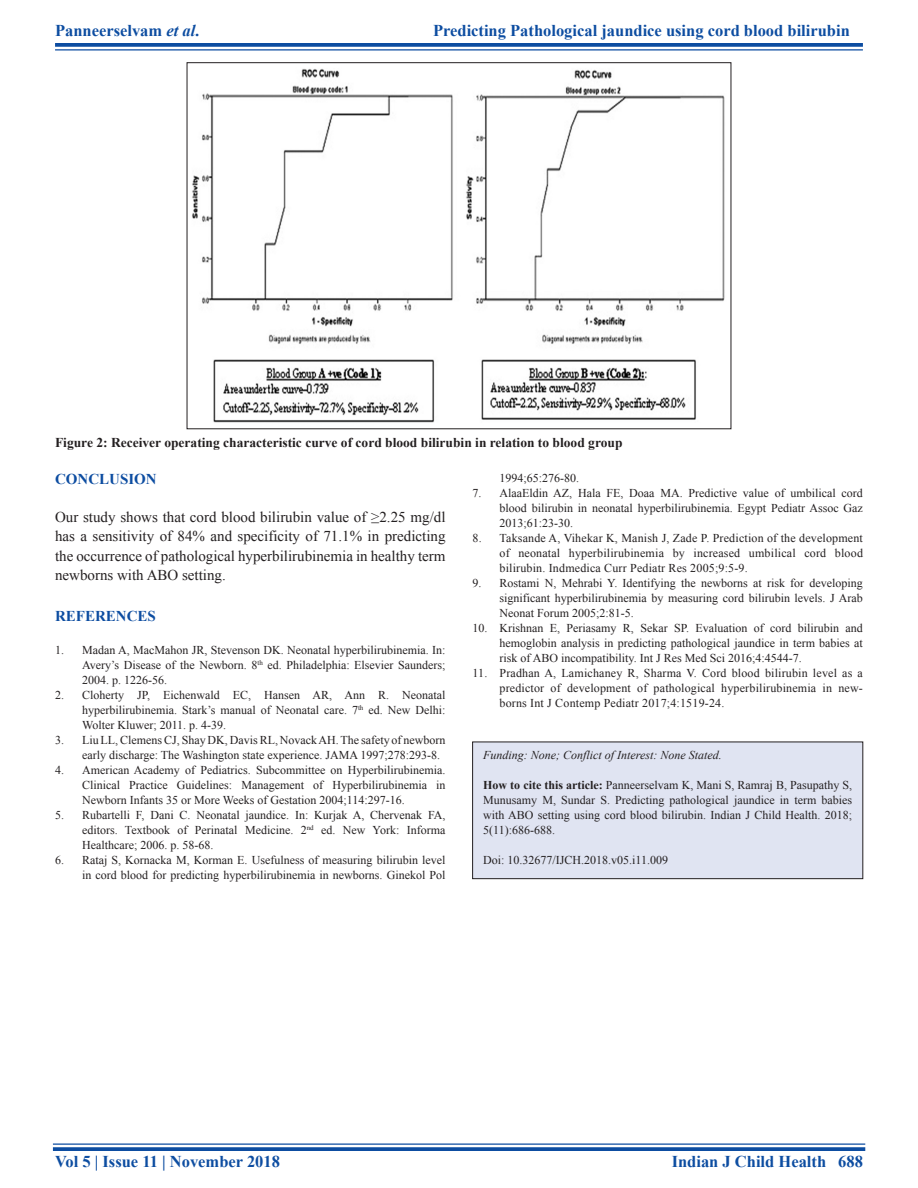
<style>
.page{position:relative;width:918px;height:1188px;background:#fff}
.page>*{position:absolute;margin:0;border:0;box-sizing:border-box;transform-origin:0 0}
.RF{font:700 16.5px "Times New Roman";color:#0d4da1}
.TXFL{font:15px/19.5px "Times New Roman";color:#231f20;text-align:justify}
.t1{font:700 15px "Times New Roman";color:#0d4da1}
.FGC{font:700 13.5px "Times New Roman";color:#231f20}
.REF{font:12px/15px "Times New Roman";color:#231f20;text-align:justify}
.SRC{font:12px/15px "Times New Roman";color:#231f20;text-align:justify}
.SRC-2{font:italic 12px "Times New Roman";color:#231f20}
.s1{font-style:italic}
.s2{font-weight:700}
</style>
<div class="page">
<svg style="left:55px;top:43px;width:808px;height:4px;background:#1b57a6"></svg>
<hr style="left:55px;top:49px;width:808px;height:2px;background:#0d4da1">
<hr style="left:53px;top:1143px;width:812px;height:2px;background:#0d4da1">
<svg style="left:53px;top:1147px;width:812px;height:4px;background:#1b57a6"></svg>
<img style="left:192px;top:68px;width:533px;height:355px">
<div style="left:473px;top:742px;width:390px;height:137px;background:#e0e4f2"></div>
<div style="left:473px;top:742px;width:390px;height:137px;border:1px solid #231f20"></div>
<h1 class="RF" style="left:55px;top:19px;width:146px">Panneerselvam <span class="s1">et al</span>.</h1>
<h1 class="RF" style="left:433px;top:19px;width:418px">Predicting Pathological jaundice using cord blood bilirubin</h1>
<p class="FGC" style="left:55px;top:433px;width:569px">Figure 2: Receiver operating characteristic curve of cord blood bilirubin in relation to blood group</p>
<h1 class="t1" style="left:55px;top:469px;width:103px">CONCLUSION</h1>
<p class="TXFL" style="left:55px;top:507px;width:392px">Our study shows that cord blood bilirubin value of ≥2.25 mg/dl has a sensitivity of 84% and specificity of 71.1% in predicting the occurrence of pathological hyperbilirubinemia in healthy term newborns with ABO setting.</p>
<h1 class="t1" style="left:55px;top:605px;width:102px">REFERENCES</h1>
<p class="REF" style="left:82px;top:642px;width:365px;text-indent:-27px">1. Madan A, MacMahon JR, Stevenson DK. Neonatal hyperbilirubinemia. In:<br>Avery’s Disease of the Newborn. 8<sup>th</sup> ed. Philadelphia: Elsevier Saunders; 2004. p. 1226-56.</p>
<p class="REF" style="left:82px;top:687px;width:365px;text-indent:-27px">2. Cloherty JP, Eichenwald EC, Hansen AR, Ann R. Neonatal hyperbilirubinemia. Stark’s manual of Neonatal care. 7<sup>th</sup> ed. New Delhi:<br>Wolter Kluwer; 2011. p. 4-39.</p>
<p class="REF" style="left:82px;top:732px;width:365px;text-indent:-27px">3. Liu LL, Clemens CJ, Shay DK, Davis RL, Novack AH. The safety of newborn early discharge: The Washington state experience. JAMA 1997;278:293-8.</p>
<p class="REF" style="left:82px;top:762px;width:365px;text-indent:-27px">4. American Academy of Pediatrics. Subcommittee on Hyperbilirubinemia.<br>Clinical Practice Guidelines: Management of Hyperbilirubinemia in Newborn Infants 35 or More Weeks of Gestation 2004;114:297-16.</p>
<p class="REF" style="left:82px;top:807px;width:365px;text-indent:-27px">5. Rubartelli F, Dani C. Neonatal jaundice. In: Kurjak A, Chervenak FA, editors. Textbook of Perinatal Medicine. 2<sup>nd</sup> ed. New York: Informa Healthcare; 2006. p. 58-68.</p>
<p class="REF" style="left:55px;top:852px;width:392px;text-align:right">6. Rataj S, Kornacka M, Korman E. Usefulness of measuring bilirubin level in cord blood for predicting hyperbilirubinemia in newborns. Ginekol Pol</p>
<p class="REF" style="left:500px;top:471px;width:81px">1994;65:276-80.</p>
<p class="REF" style="left:500px;top:486px;width:365px;text-indent:-27px">7. AlaaEldin AZ, Hala FE, Doaa MA. Predictive value of umbilical cord blood bilirubin in neonatal hyperbilirubinemia. Egypt Pediatr Assoc Gaz 2013;61:23-30.</p>
<p class="REF" style="left:500px;top:531px;width:365px;text-indent:-27px">8. Taksande A, Vihekar K, Manish J, Zade P. Prediction of the development of neonatal hyperbilirubinemia by increased umbilical cord blood bilirubin. Indmedica Curr Pediatr Res 2005;9:5-9.</p>
<p class="REF" style="left:500px;top:576px;width:365px;text-indent:-27px">9. Rostami N, Mehrabi Y. Identifying the newborns at risk for developing significant hyperbilirubinemia by measuring cord bilirubin levels. J Arab Neonat Forum 2005;2:81-5.</p>
<p class="REF" style="left:500px;top:621px;width:365px;text-indent:-27px">10. Krishnan E, Periasamy R, Sekar SP. Evaluation of cord bilirubin and hemoglobin analysis in predicting pathological jaundice in term babies at risk of ABO incompatibility. Int J Res Med Sci 2016;4:4544-7.</p>
<p class="REF" style="left:500px;top:666px;width:365px;text-indent:-27px">11. Pradhan A, Lamichaney R, Sharma V. Cord blood bilirubin level as a predictor of development of pathological hyperbilirubinemia in new&shy;borns Int J Contemp Pediatr 2017;4:1519-24.</p>
<p class="SRC-2" style="left:483px;top:746px;width:240px">Funding: None; Conflict of Interest: None Stated.</p>
<p class="SRC" style="left:483px;top:777px;width:370px"><span class="s2">How to cite this article:</span> Panneerselvam K, Mani S, Ramraj B, Pasupathy S, Munusamy M, Sundar S. Predicting pathological jaundice in term babies with ABO setting using cord blood bilirubin. Indian J Child Health. 2018; 5(11):686-688.</p>
<p class="SRC" style="left:483px;top:852px;width:186px">Doi: 10.32677/IJCH.2018.v05.i11.009</p>
<p class="RF" style="left:55px;top:1150px;width:226px">Vol 5 | Issue 11 | November 2018</p>
<p class="RF" style="left:672px;top:1150px;width:193px">Indian J Child Health 688</p>
</div>
